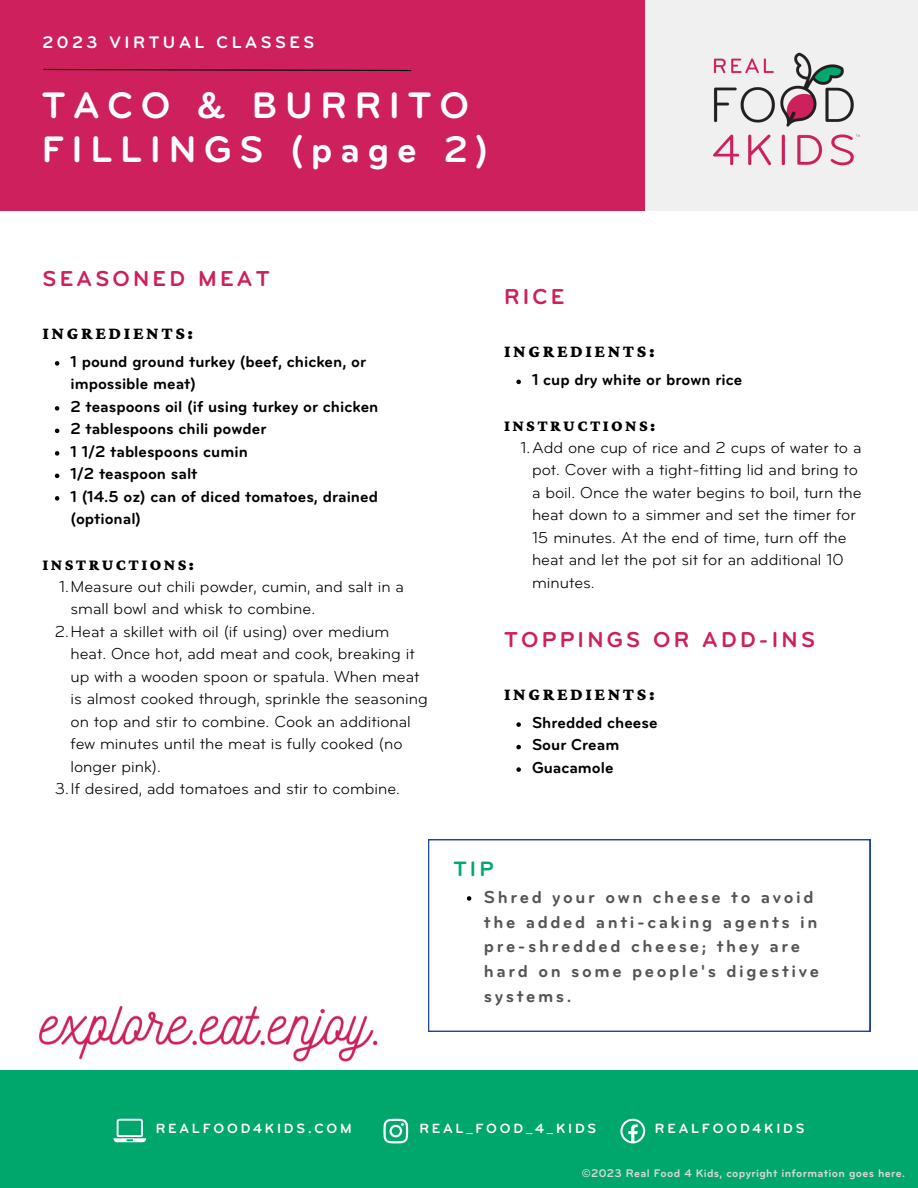
<style>
.page{position:relative;width:918px;height:1188px;background:#fff}
.page>*{position:absolute;margin:0;border:0;box-sizing:border-box;transform-origin:0 0}
.t1{font:700 38.4px/43.8px "Bryant";letter-spacing:.2em;color:#fff}
.t2{font:700 22.5px "Bryant";letter-spacing:.145em;color:#cd205c}
.t3{font:700 21.6px "Bryant";color:#02a86d}
.t4{font:700 18px/24.8px "Bryant";letter-spacing:.145em;color:#545454}
.t5{font:900 18px "Crimson Pro";letter-spacing:.145em;color:#000}
.t6{font:700 17.4px "Bryant";letter-spacing:.2em;color:#fff}
.t7{font:16.5px/22.5px "Bryant";color:#000}
.t8{font:700 16.5px/22.5px "Bryant";color:#000}
.t9{font:900 16.5px "Crimson Pro";letter-spacing:.145em;color:#000}
.t10{font:700 13.95px "Bryant";letter-spacing:.2em;color:#fff}
.t11{font:700 11.55px "Bryant";letter-spacing:.03em;color:#d8d8d8}
</style>
<div class="page">
<div style="left:383px;top:0;width:535px;height:211px;background:#f0f0f0"></div>
<img style="left:713px;top:52px;width:147px;height:114px">
<div style="left:0;top:1071px;width:918px;height:117px;background:#00a76d"></div>
<div style="left:0;top:0;width:645px;height:211px;background:#cd205c"></div>
<svg style="left:383px;top:1119px;width:25px;height:24px"></svg>
<svg style="left:620px;top:1119px;width:25px;height:24px"></svg>
<img style="left:39px;top:1006px;width:339px;height:56px">
<svg style="left:114px;top:1119px;width:32px;height:23px"></svg>
<svg style="left:43px;top:68px;width:369px;height:4px"></svg>
<svg style="left:55px;top:361px;width:4px;height:5px"></svg>
<svg style="left:55px;top:406px;width:4px;height:5px"></svg>
<svg style="left:55px;top:429px;width:4px;height:4px"></svg>
<svg style="left:55px;top:451px;width:4px;height:5px"></svg>
<svg style="left:55px;top:474px;width:4px;height:4px"></svg>
<svg style="left:55px;top:496px;width:4px;height:5px"></svg>
<svg style="left:516px;top:380px;width:5px;height:4px"></svg>
<svg style="left:428px;top:839px;width:442px;height:193px"></svg>
<svg style="left:467px;top:896px;width:4px;height:5px"></svg>
<svg style="left:516px;top:722px;width:5px;height:5px"></svg>
<svg style="left:516px;top:745px;width:5px;height:4px"></svg>
<svg style="left:516px;top:767px;width:5px;height:5px"></svg>
<p class="t6" style="left:43px;top:35px;width:273px">2023 VIRTUAL CLASSES</p>
<p class="t1" style="left:42px;top:87px;width:448px">TACO &amp; BURRITO<br>FILLINGS (page 2)</p>
<p class="t2" style="left:43px;top:269px;width:229px">SEASONED MEAT</p>
<p class="t5" style="left:43px;top:322px;width:152px">INGREDIENTS:</p>
<p class="t8" style="left:70px;top:351px;width:297px">1 pound ground turkey (beef, chicken, or impossible meat)</p>
<p class="t8" style="left:70px;top:396px;width:309px">2 teaspoons oil (if using turkey or chicken</p>
<p class="t8" style="left:70px;top:419px;width:197px">2 tablespoons chili powder</p>
<p class="t8" style="left:70px;top:441px;width:179px">1 1/2 tablespoons cumin</p>
<p class="t8" style="left:70px;top:464px;width:129px">1/2 teaspoon salt</p>
<p class="t8" style="left:70px;top:486px;width:309px">1 (14.5 oz) can of diced tomatoes, drained (optional)</p>
<p class="t9" style="left:43px;top:556px;width:153px">INSTRUCTIONS:</p>
<p class="t7" style="left:70px;top:576px;width:335px;text-indent:-11px">1.Measure out chili powder, cumin, and salt in a small bowl and whisk to combine.</p>
<p class="t7" style="left:70px;top:621px;width:359px;text-indent:-16px">2.Heat a skillet with oil (if using) over medium heat. Once hot, add meat and cook, breaking it up with a wooden spoon or spatula. When meat is almost cooked through, sprinkle the seasoning on top and stir to combine. Cook an additional few minutes until the meat is fully cooked (no longer pink).</p>
<p class="t7" style="left:55px;top:779px;width:347px">3.If desired, add tomatoes and stir to combine.</p>
<p class="t2" style="left:504px;top:287px;width:62px">RICE</p>
<p class="t5" style="left:504px;top:341px;width:152px">INGREDIENTS:</p>
<p class="t8" style="left:532px;top:370px;width:212px">1 cup dry white or brown rice</p>
<p class="t9" style="left:504px;top:417px;width:153px">INSTRUCTIONS:</p>
<p class="t7" style="left:532px;top:437px;width:331px;text-indent:-11px">1.Add one cup of rice and 2 cups of water to a pot. Cover with a tight-fitting lid and bring to a boil. Once the water begins to boil, turn the heat down to a simmer and set the timer for 15 minutes. At the end of time, turn off the heat and let the pot sit for an additional 10 minutes.</p>
<p class="t2" style="left:504px;top:630px;width:313px">TOPPINGS OR ADD-INS</p>
<p class="t5" style="left:504px;top:684px;width:152px">INGREDIENTS:</p>
<p class="t3" style="left:453px;top:860px;width:42px">TIP</p>
<p class="t8" style="left:532px;top:713px;width:127px">Shredded cheese</p>
<p class="t8" style="left:532px;top:735px;width:89px">Sour Cream</p>
<p class="t8" style="left:532px;top:758px;width:83px">Guacamole</p>
<p class="t4" style="left:484px;top:886px;width:337px">Shred your own cheese to avoid the added anti-caking agents in pre-shredded cheese; they are hard on some people's digestive systems.</p>
<p class="t10" style="left:156px;top:1122px;width:198px">REALFOOD4KIDS.COM</p>
<p class="t10" style="left:419px;top:1122px;width:178px">REAL_FOOD_4_KIDS</p>
<p class="t10" style="left:655px;top:1122px;width:151px">REALFOOD4KIDS</p>
<p class="t11" style="left:582px;top:1169px;width:325px">©2023 Real Food 4 Kids, copyright information goes here.</p>
</div>
